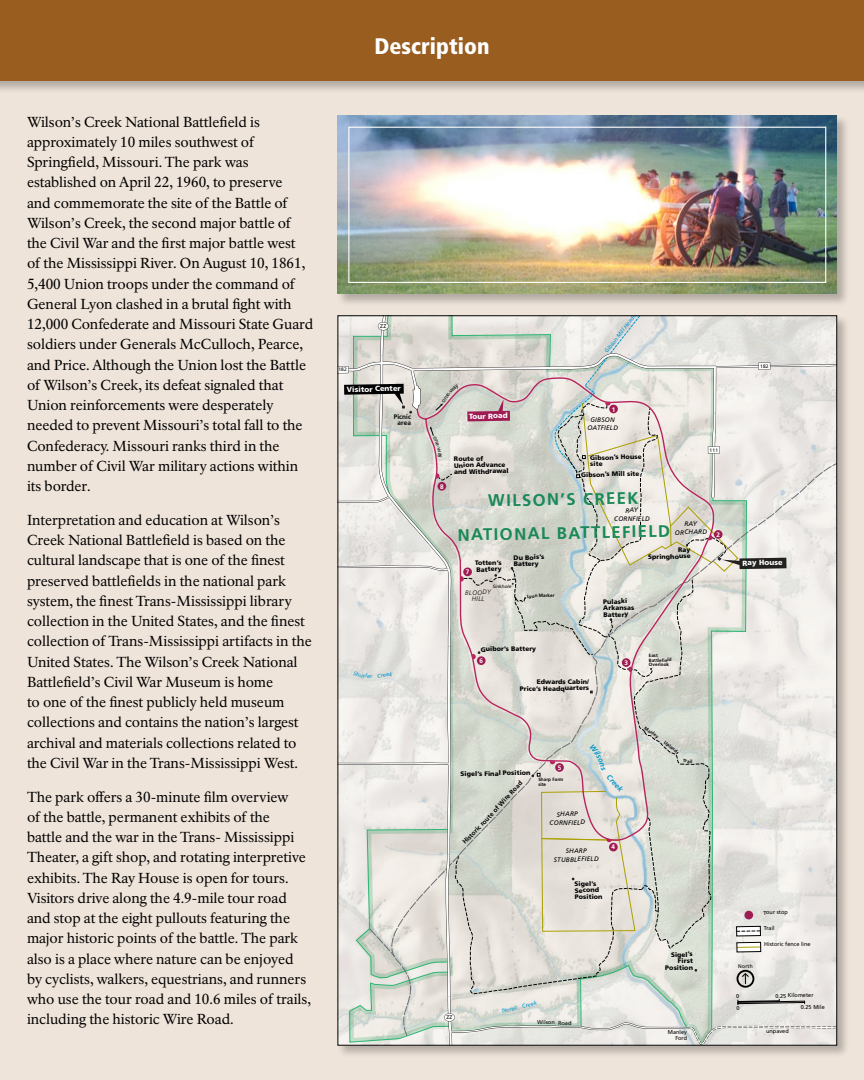
<style>
.page{position:relative;width:864px;height:1080px;background:#efe4da}
.page>*{position:absolute;margin:0;border:0;box-sizing:border-box;transform-origin:0 0}
.Heading_white_center{font:900 condensed 22.5px "Frutiger LT Std";color:#fff}
.t1{font:700 16.8px/33.5px "Frutiger LT Std";color:#198957;text-align:center}
.Body{font:14.25px/20.2px "NPS Rawlinson OT";letter-spacing:-.005em;color:#000}
.t2{font:900 7.5px "Frutiger LT Std";color:#fff}
.t3{font:900 6.45px/6.4px "Frutiger LT Std";color:#000}
.t4{font:italic 6.45px/8.4px "Frutiger LT Std";color:#000;text-align:center}
.t5{font:700 6.45px/5.6px "Frutiger LT Std";color:#000;text-align:center}
.t6{font:italic 300 6.45px/6.4px "Frutiger LT Std";color:#000;text-align:center}
.t7{font:5.55px/11.9px "Frutiger LT Std";color:#000}
.t8{font:italic 5.55px "Frutiger LT Std";color:#0097d0}
.t9{font:5.1px "Frutiger LT Std";color:#000}
.t10{font:700 4.65px/4.7px "Frutiger LT Std";color:#000}
.t11{font:italic 4.65px "Frutiger LT Std";color:#000}
</style>
<div class="page">
<div style="left:0;top:0;width:864px;height:94px;background:#000;opacity:.25"></div>
<div style="left:0;top:0;width:864px;height:81px;background:#995d20"></div>
<div style="left:337px;top:115px;width:513px;height:192px;background:#000;opacity:.25"></div>
<img style="left:338px;top:116px;width:499px;height:178px">
<div style="left:348px;top:127px;width:478px;height:156px;border:1px solid #fff"></div>
<div style="left:337px;top:314px;width:513px;height:744px;background:#000;opacity:.25"></div>
<svg style="left:338px;top:316px;width:499px;height:729px"></svg>
<p class="Body" style="left:27px;top:112px;width:288px">Wilson’s Creek National Battlefield is approximately 10 miles southwest of Springfield, Missouri. The park was established on April 22, 1960, to preserve<br>and commemorate the site of the Battle of Wilson’s Creek, the second major battle of the Civil War and the first major battle west<br>of the Mississippi River. On August 10, 1861, 5,400 Union troops under the command of General Lyon clashed in a brutal fight with 12,000 Confederate and Missouri State Guard soldiers under Generals McCulloch, Pearce, and Price. Although the Union lost the Battle of Wilson’s Creek, its defeat signaled that Union reinforcements were desperately needed to prevent Missouri’s total fall to the Confederacy. Missouri ranks third in the number of Civil War military actions within its border.</p>
<p class="Body" style="left:27px;top:510px;width:286px">Interpretation and education at Wilson’s Creek National Battlefield is based on the cultural landscape that is one of the finest preserved battlefields in the national park system, the finest Trans-Mississippi library collection in the United States, and the finest collection of Trans-Mississippi artifacts in the United States. The Wilson’s Creek National Battlefield’s Civil War Museum is home<br>to one of the finest publicly held museum collections and contains the nation’s largest archival and materials collections related to the Civil War in the Trans-Mississippi West.</p>
<p class="Body" style="left:27px;top:787px;width:285px">The park offers a 30-minute film overview<br>of the battle, permanent exhibits of the<br>battle and the war in the Trans- Mississippi Theater, a gift shop, and rotating interpretive exhibits. The Ray House is open for tours.<br>Visitors drive along the 4.9-mile tour road and stop at the eight pullouts featuring the major historic points of the battle. The park also is a place where nature can be enjoyed by cyclists, walkers, equestrians, and runners who use the tour road and 10.6 miles of trails, including the historic Wire Road.</p>
<p class="Heading_white_center" style="left:374px;top:33px;width:117px">Description</p>
<p class="t2" style="left:347px;top:385px;width:56px;rotate:-1deg">Visitor Center</p>
<p class="t5" style="left:394px;top:414px;width:19px;rotate:-1deg">Picnic area</p>
<p class="t2" style="left:469px;top:412px;width:40px;rotate:-1deg">Tour Road</p>
<p class="t3" style="left:454px;top:456px;width:56px;rotate:-1deg">Route of<br>Union Advance and Withdrawal</p>
<p class="t8" style="left:603px;top:350px;width:56px;rotate:-52deg">Gibson Mill Headrace</p>
<p class="t4" style="left:587px;top:416px;width:32px;rotate:-1deg">GIBSON<br>OATFIELD</p>
<p class="t3" style="left:590px;top:454px;width:53px;rotate:-1deg">Gibson’s House site</p>
<p class="t3" style="left:581px;top:471px;width:60px;rotate:-1deg">Gibson’s Mill site</p>
<p class="t1" style="left:457px;top:485px;width:214px;rotate:-1deg">WILSON’S CREEK<br>NATIONAL BATTLEFIELD</p>
<p class="t4" style="left:614px;top:506px;width:37px;rotate:-1deg">RAY<br>CORNFIELD</p>
<p class="t4" style="left:675px;top:520px;width:34px;rotate:-1deg">RAY<br>ORCHARD</p>
<p class="t3" style="left:475px;top:560px;width:28px;rotate:-1deg">Totten’s<br>Battery</p>
<p class="t3" style="left:514px;top:554px;width:32px;rotate:-1deg">Du Bois’s<br>Battery</p>
<p class="t11" style="left:493px;top:584px;width:20px;rotate:-1deg">Sinkhole</p>
<p class="t6" style="left:465px;top:589px;width:27px;rotate:-1deg">BLOODY<br>HILL</p>
<p class="t10" style="left:527px;top:594px;width:29px;rotate:-1deg">Lyon Marker</p>
<p class="t3" style="left:481px;top:646px;width:57px;rotate:-1deg">Guibor’s Battery</p>
<p class="t3" style="left:520px;top:679px;width:71px;text-align:right;rotate:-1deg">Edwards Cabin/<br>Price’s Headquarters</p>
<p class="t3" style="left:603px;top:598px;width:32px;rotate:-1deg">Pulaski<br>Arkansas<br>Battery</p>
<p class="t3" style="left:648px;top:547px;width:44px;text-align:right;rotate:-1deg">Ray<br>Springhouse</p>
<p class="t10" style="left:649px;top:653px;width:24px;rotate:-1deg">East<br>Battlefi eld<br>Overlook</p>
<p class="t3" style="left:460px;top:771px;width:72px;rotate:-1deg">Sigel’s Final Position</p>
<p class="t5" style="left:502px;top:798px;width:15px;rotate:-47deg">ire R</p>
<p class="t5" style="left:486px;top:815px;width:16px;rotate:-47deg">te of</p>
<p class="t5" style="left:473px;top:829px;width:21px;rotate:-46deg">ric rou</p>
<p class="t5" style="left:465px;top:837px;width:13px;rotate:-45deg">isto</p>
<p class="t10" style="left:538px;top:777px;width:27px;rotate:-1deg">Sharp Farm site</p>
<p class="t4" style="left:549px;top:810px;width:37px;rotate:-1deg">SHARP<br>CORNFIELD</p>
<p class="t4" style="left:554px;top:847px;width:46px;rotate:-1deg">SHARP<br>STUBBLEFIELD</p>
<p class="t3" style="left:575px;top:881px;width:29px;rotate:-1deg">Sigel’s<br>Second<br>Position</p>
<p class="t8" style="left:503px;top:1007px;width:29px;rotate:-13deg">errell Cre</p>
<p class="t7" style="left:537px;top:1016px;width:36px;rotate:1deg">Wilson Road</p>
<p class="t3" style="left:665px;top:951px;width:29px;text-align:right;rotate:-1deg">Sigel’s<br>First<br>Position</p>
<p class="t2" style="left:742px;top:558px;width:42px;rotate:-1deg">Ray House</p>
<p class="t7" style="left:763px;top:907px;width:26px;rotate:-1deg">Tour stop</p>
<p class="t7" style="left:764px;top:922px;width:13px;rotate:-1deg">Trail</p>
<p class="t9" style="left:738px;top:964px;width:16px;rotate:-1deg">North</p>
<p class="t7" style="left:764px;top:938px;width:48px;rotate:-1deg">Historic fence line</p>
<p class="t7" style="left:800px;top:989px;width:26px;text-indent:-25px;rotate:-1deg">0.25 Kilometer<br>0.25 Mile</p>
<p class="t7" style="left:668px;top:1027px;width:21px;rotate:-1deg">Manley</p>
<p class="t7" style="left:766px;top:1025px;width:24px">unpaved</p>
<p class="t7" style="left:675px;top:1032px;width:13px;rotate:-1deg">Ford</p>
</div>
